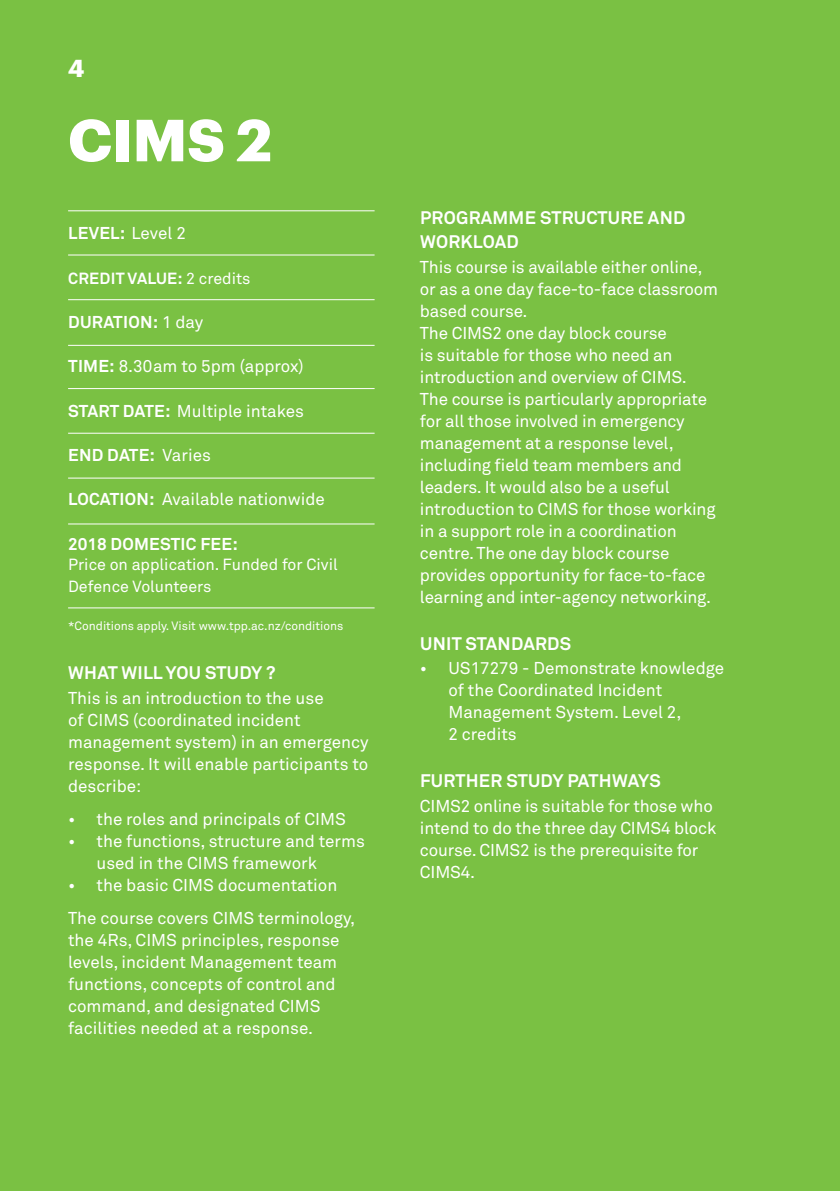
<style>
.page{position:relative;width:840px;height:1191px;background:#fff}
.page>*{position:absolute;margin:0;border:0;box-sizing:border-box;transform-origin:0 0}
.t1{font:700 58px "Graphik";color:#fff}
.t2{font:700 24px "Graphik";color:#fff}
.t3{font:700 18px/24px "Akkurat";letter-spacing:.015em;color:#fff}
.t4{font:17px/22px "Akkurat";letter-spacing:-.01em;color:#fff}
.t5{font:700 17px "Akkurat";letter-spacing:.015em;color:#fff}
.t6{font:16px/22px "Akkurat";color:#fff}
.t7{font:700 16px "Akkurat";letter-spacing:.015em;color:#fff}
.t8{font:12px "Akkurat";color:#fff}
.s1{font-weight:400}
.s2{font-weight:700}
</style>
<div class="page">
<div style="left:0;top:0;width:839px;height:1191px;background:#7ac143"></div>
<hr style="left:68px;top:254px;width:306px;height:1px;background:#fff">
<hr style="left:68px;top:210px;width:306px;height:1px;background:#fff">
<hr style="left:68px;top:299px;width:306px;height:1px;background:#fff">
<hr style="left:68px;top:345px;width:306px;height:1px;background:#fff">
<hr style="left:68px;top:388px;width:306px;height:1px;background:#fff">
<hr style="left:68px;top:477px;width:306px;height:1px;background:#fff">
<hr style="left:68px;top:523px;width:306px;height:1px;background:#fff">
<hr style="left:68px;top:607px;width:306px;height:1px;background:#fff">
<hr style="left:68px;top:433px;width:306px;height:1px;background:#fff">
<h2 class="t2" style="left:68px;top:50px;width:18px">4</h2>
<h1 class="t1" style="left:68px;top:95px;width:205px">CIMS 2</h1>
<p class="t5" style="left:68px;top:222px;width:119px">LEVEL: <span class="s1">Level 2</span></p>
<p class="t7" style="left:68px;top:268px;width:184px">CREDIT VALUE: <span class="s1">2 credits</span></p>
<p class="t5" style="left:68px;top:311px;width:137px">DURATION: <span class="s1">1 day</span></p>
<p class="t4" style="left:68px;top:356px;width:237px"><span class="s2">TIME:</span> 8.30am to 5pm (approx)</p>
<p class="t4" style="left:68px;top:400px;width:237px"><span class="s2">START DATE:</span> Multiple intakes</p>
<p class="t5" style="left:68px;top:444px;width:144px">END DATE: <span class="s1">Varies</span></p>
<p class="t4" style="left:68px;top:488px;width:258px"><span class="s2">LOCATION:</span> Available nationwide</p>
<p class="t5" style="left:68px;top:533px;width:171px">2018 DOMESTIC FEE:</p>
<p class="t6" style="left:68px;top:553px;width:271px">Price on application. Funded for Civil<br>Defence Volunteers</p>
<p class="t8" style="left:68px;top:618px;width:277px">*Conditions apply. Visit www.tpp.ac.nz/conditions</p>
<p class="t3" style="left:68px;top:660px;width:208px">WHAT WILL YOU STUDY ?</p>
<p class="t4" style="left:68px;top:687px;width:302px">This is an introduction to the use<br>of CIMS (coordinated incident management system) in an emergency response. It will enable participants to describe:</p>
<p class="t4" style="left:68px;top:808px;width:279px">• the roles and principals of CIMS</p>
<p class="t4" style="left:96px;top:830px;width:270px;text-indent:-28px">• the functions, structure and terms used in the CIMS framework</p>
<p class="t4" style="left:68px;top:869px;width:288px;line-height:33.4px">• the basic CIMS documentation<br>The course covers CIMS terminology,</p>
<p class="t4" style="left:68px;top:930px;width:273px">the 4Rs, CIMS principles, response levels, incident Management team functions, concepts of control and command, and designated CIMS facilities needed at a response.</p>
<p class="t3" style="left:420px;top:206px;width:267px">PROGRAMME STRUCTURE AND<br>WORKLOAD</p>
<p class="t4" style="left:420px;top:256px;width:299px">This course is available either online, or as a one day face-to-face classroom based course.<br>The CIMS2 one day block course<br>is suitable for those who need an introduction and overview of CIMS.<br>The course is particularly appropriate for all those involved in emergency management at a response level, including field team members and leaders. It would also be a useful introduction to CIMS for those working in a support role in a coordination centre. The one day block course provides opportunity for face-to-face learning and inter-agency networking.</p>
<p class="t3" style="left:420px;top:631px;width:152px">UNIT STANDARDS</p>
<p class="t4" style="left:448px;top:658px;width:277px;text-indent:-28px">• US17279 - Demonstrate knowledge of the Coordinated Incident<br>Management System. Level 2,<br>2 credits</p>
<p class="t3" style="left:420px;top:769px;width:242px">FURTHER STUDY PATHWAYS</p>
<p class="t4" style="left:420px;top:795px;width:298px">CIMS2 online is suitable for those who intend to do the three day CIMS4 block course. CIMS2 is the prerequisite for<br>CIMS4.</p>
</div>
